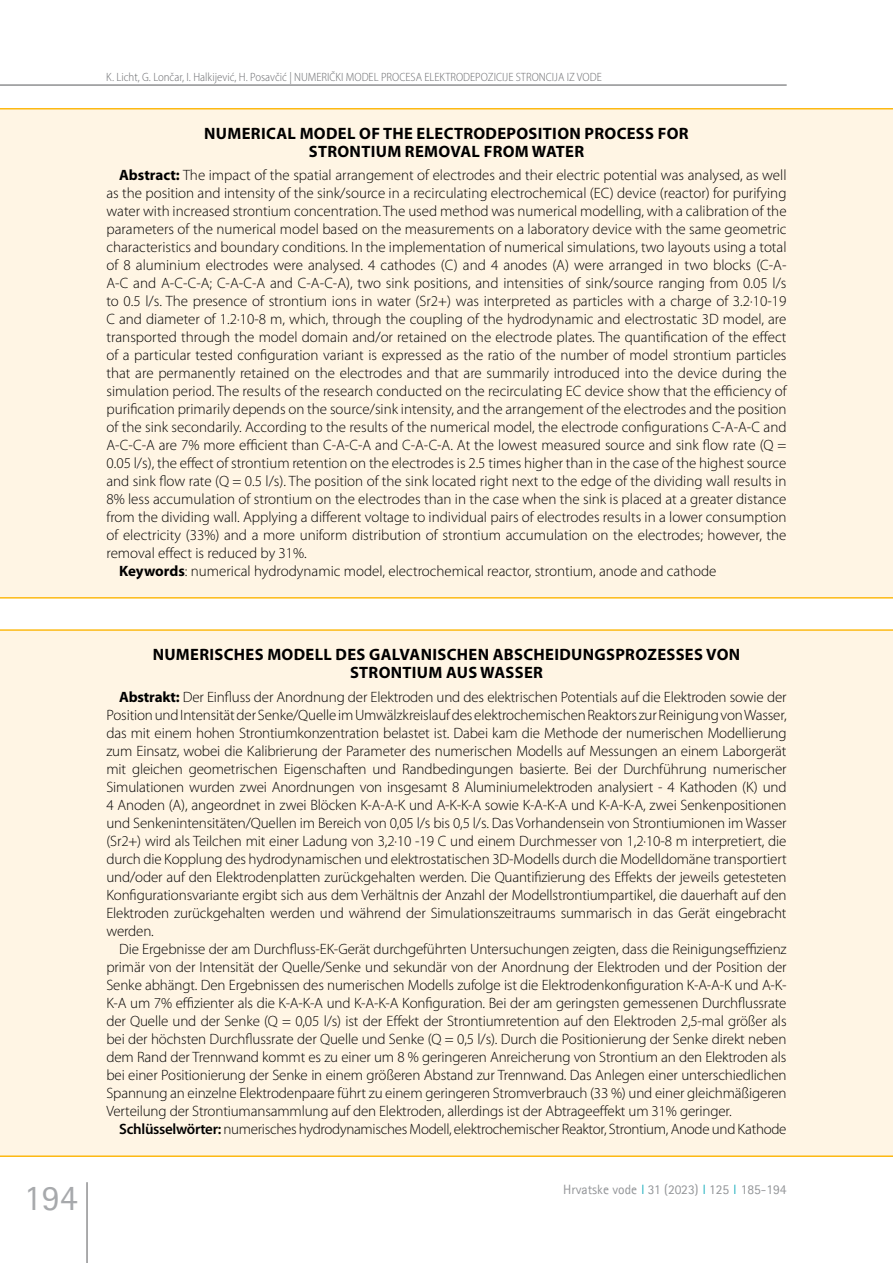
<style>
.page{position:relative;width:893px;height:1263px;background:#fff}
.page>*{position:absolute;margin:0;border:0;box-sizing:border-box;transform-origin:0 0}
.t1{font:36px "Agfa Rotis Sans Serif";color:#a7a9ac}
.t2{font:700 16.5px/18px "Myriad Pro";letter-spacing:.02em;color:#000;text-align:center}
.t3{font:300 15px/18px "Myriad Pro";color:#000;text-align:justify}
.t4{font:300 15px "Myriad Pro";letter-spacing:-.02em;color:#000}
.t5{font:13.5px "Agfa Rotis Sans Serif";color:#939598}
.t6{font:300 semi-condensed 12px "Myriad Pro";color:#6d6e71}
.s1{font-weight:700}
.s2{font-weight:600}
.s3{font-family:"Source Sans Pro";font-weight:300;font-size:18px;color:#00a5b6}
</style>
<div class="page">
<hr style="left:87px;top:1182px;width:1px;height:81px;background:#58595b">
<hr style="left:0;top:85px;width:787px;height:1px;background:#58595b">
<div style="left:0;top:109px;width:893px;height:488px;background:#fff5e4"></div>
<hr style="left:0;top:108px;width:893px;height:2px;background:#fdb913">
<hr style="left:0;top:597px;width:893px;height:2px;background:#fdb913">
<div style="left:0;top:631px;width:893px;height:524px;background:#fff5e4"></div>
<hr style="left:0;top:629px;width:893px;height:2px;background:#fdb913">
<hr style="left:0;top:1155px;width:893px;height:2px;background:#fdb913">
<p class="t6" style="left:106px;top:69px;width:497px">K. Licht, G. Lončar, I. Halkijević, H. Posavčić | NUMERIČKI MODEL PROCESA ELEKTRODEPOZICIJE STRONCIJA IZ VODE</p>
<p class="t2" style="left:204px;top:124px;width:486px">NUMERICAL MODEL OF THE ELECTRODEPOSITION PROCESS FOR<br>STRONTIUM REMOVAL FROM WATER</p>
<p class="t3" style="left:119px;top:166px;width:669px"><span class="s1">Abstract:</span> The impact of the spatial arrangement of electrodes and their electric potential was analysed, as well</p>
<p class="t3" style="left:106px;top:184px;width:682px">as the position and intensity of the sink/source in a recirculating electrochemical (EC) device (reactor) for purifying</p>
<p class="t3" style="left:106px;top:202px;width:682px">water with increased strontium concentration. The used method was numerical modelling, with a calibration of the</p>
<p class="t3" style="left:106px;top:220px;width:682px">parameters of the numerical model based on the measurements on a laboratory device with the same geometric</p>
<p class="t3" style="left:106px;top:238px;width:682px">characteristics and boundary conditions. In the implementation of numerical simulations, two layouts using a total</p>
<p class="t3" style="left:106px;top:256px;width:682px">of 8 aluminium electrodes were analysed. 4 cathodes (C) and 4 anodes (A) were arranged in two blocks (C-A-</p>
<p class="t3" style="left:106px;top:274px;width:682px">A-C and A-C-C-A; C-A-C-A and C-A-C-A), two sink positions, and intensities of sink/source ranging from 0.05 l/s</p>
<p class="t3" style="left:106px;top:292px;width:682px">to 0.5 l/s. The presence of strontium ions in water (Sr2+) was interpreted as particles with a charge of 3.2∙10-19</p>
<p class="t3" style="left:106px;top:310px;width:681px">C and diameter of 1.2∙10-8 m, which, through the coupling of the hydrodynamic and electrostatic 3D model, are</p>
<p class="t3" style="left:106px;top:328px;width:682px">transported through the model domain and/or retained on the electrode plates. The quantification of the effect</p>
<p class="t3" style="left:106px;top:346px;width:682px">of a particular tested configuration variant is expressed as the ratio of the number of model strontium particles</p>
<p class="t3" style="left:106px;top:364px;width:682px">that are permanently retained on the electrodes and that are summarily introduced into the device during the</p>
<p class="t3" style="left:106px;top:382px;width:682px">simulation period. The results of the research conducted on the recirculating EC device show that the efficiency of</p>
<p class="t3" style="left:106px;top:400px;width:682px">purification primarily depends on the source/sink intensity, and the arrangement of the electrodes and the position</p>
<p class="t3" style="left:106px;top:418px;width:682px">of the sink secondarily. According to the results of the numerical model, the electrode configurations C-A-A-C and</p>
<p class="t3" style="left:106px;top:436px;width:682px">A-C-C-A are 7% more efficient than C-A-C-A and C-A-C-A. At the lowest measured source and sink flow rate (Q =</p>
<p class="t3" style="left:106px;top:454px;width:682px">0.05 l/s), the effect of strontium retention on the electrodes is 2.5 times higher than in the case of the highest source</p>
<p class="t3" style="left:106px;top:472px;width:681px">and sink flow rate (Q = 0.5 l/s). The position of the sink located right next to the edge of the dividing wall results in</p>
<p class="t3" style="left:106px;top:490px;width:682px">8% less accumulation of strontium on the electrodes than in the case when the sink is placed at a greater distance</p>
<p class="t3" style="left:106px;top:508px;width:682px">from the dividing wall. Applying a different voltage to individual pairs of electrodes results in a lower consumption</p>
<p class="t3" style="left:106px;top:526px;width:682px">of electricity (33%) and a more uniform distribution of strontium accumulation on the electrodes; however, the</p>
<p class="t3" style="left:106px;top:544px;width:202px">removal effect is reduced by 31%.</p>
<p class="t3" style="left:119px;top:562px;width:599px"><span class="s1">Keywords</span>: numerical hydrodynamic model, electrochemical reactor, strontium, anode and cathode</p>
<p class="t2" style="left:153px;top:645px;width:589px">NUMERISCHES MODELL DES GALVANISCHEN ABSCHEIDUNGSPROZESSES VON<br>STRONTIUM AUS WASSER</p>
<p class="t3" style="left:106px;top:688px;width:682px;text-indent:13px"><span class="s1">Abstrakt:</span> Der Einfluss der Anordnung der Elektroden und des elektrischen Potentials auf die Elektroden sowie der Position und Intensität der Senke/Quelle im Umwälzkreislauf des elektrochemischen Reaktors zur Reinigung von Wasser, das mit einem hohen Strontiumkonzentration belastet ist. Dabei kam die Methode der numerischen Modellierung zum Einsatz, wobei die Kalibrierung der Parameter des numerischen Modells auf Messungen an einem Laborgerät mit gleichen geometrischen Eigenschaften und Randbedingungen basierte. Bei der Durchführung numerischer Simulationen wurden zwei Anordnungen von insgesamt 8 Aluminiumelektroden analysiert - 4 Kathoden (K) und 4 Anoden (A), angeordnet in zwei Blöcken K-A-A-K und A-K-K-A sowie K-A-K-A und K-A-K-A, zwei Senkenpositionen und Senkenintensitäten/Quellen im Bereich von 0,05 l/s bis 0,5 l/s. Das Vorhandensein von Strontiumionen im Wasser (Sr2+) wird als Teilchen mit einer Ladung von 3,2∙10 -19 C und einem Durchmesser von 1,2∙10-8 m interpretiert, die durch die Kopplung des hydrodynamischen und elektrostatischen 3D-Modells durch die Modelldomäne transportiert und/oder auf den Elektrodenplatten zurückgehalten werden. Die Quantifizierung des Effekts der jeweils getesteten Konfigurationsvariante ergibt sich aus dem Verhältnis der Anzahl der Modellstrontiumpartikel, die dauerhaft auf den Elektroden zurückgehalten werden und während der Simulationszeitraums summarisch in das Gerät eingebracht werden.</p>
<p class="t3" style="left:106px;top:940px;width:682px;text-indent:13px">Die Ergebnisse der am Durchfluss-EK-Gerät durchgeführten Untersuchungen zeigten, dass die Reinigungseffizienz primär von der Intensität der Quelle/Senke und sekundär von der Anordnung der Elektroden und der Position der Senke abhängt. Den Ergebnissen des numerischen Modells zufolge ist die Elektrodenkonfiguration K-A-A-K und A-K-K-A um 7% effizienter als die K-A-K-A und K-A-K-A Konfiguration. Bei der am geringsten gemessenen Durchflussrate der Quelle und der Senke (Q = 0,05 l/s) ist der Effekt der Strontiumretention auf den Elektroden 2,5-mal größer als bei der höchsten Durchflussrate der Quelle und Senke (Q = 0,5 l/s). Durch die Positionierung der Senke direkt neben dem Rand der Trennwand kommt es zu einer um 8 % geringeren Anreicherung von Strontium an den Elektroden als bei einer Positionierung der Senke in einem größeren Abstand zur Trennwand. Das Anlegen einer unterschiedlichen Spannung an einzelne Elektrodenpaare führt zu einem geringeren Stromverbrauch (33 %) und einer gleichmäßigeren Verteilung der Strontiumansammlung auf den Elektroden, allerdings ist der Abtrageeffekt um 31% geringer.</p>
<p class="t4" style="left:119px;top:1120px;width:669px"><span class="s2">Schlüsselwörter:</span> numerisches hydrodynamisches Modell, elektrochemischer Reaktor, Strontium, Anode und Kathode</p>
<h1 class="t1" style="left:24px;top:1177px;width:55px">194</h1>
<p class="t5" style="left:563px;top:1182px;width:225px">Hrvatske vode <span class="s3">I</span> 31 (2023) <span class="s3">I</span> 125 <span class="s3">I</span> 185-194</p>
</div>
